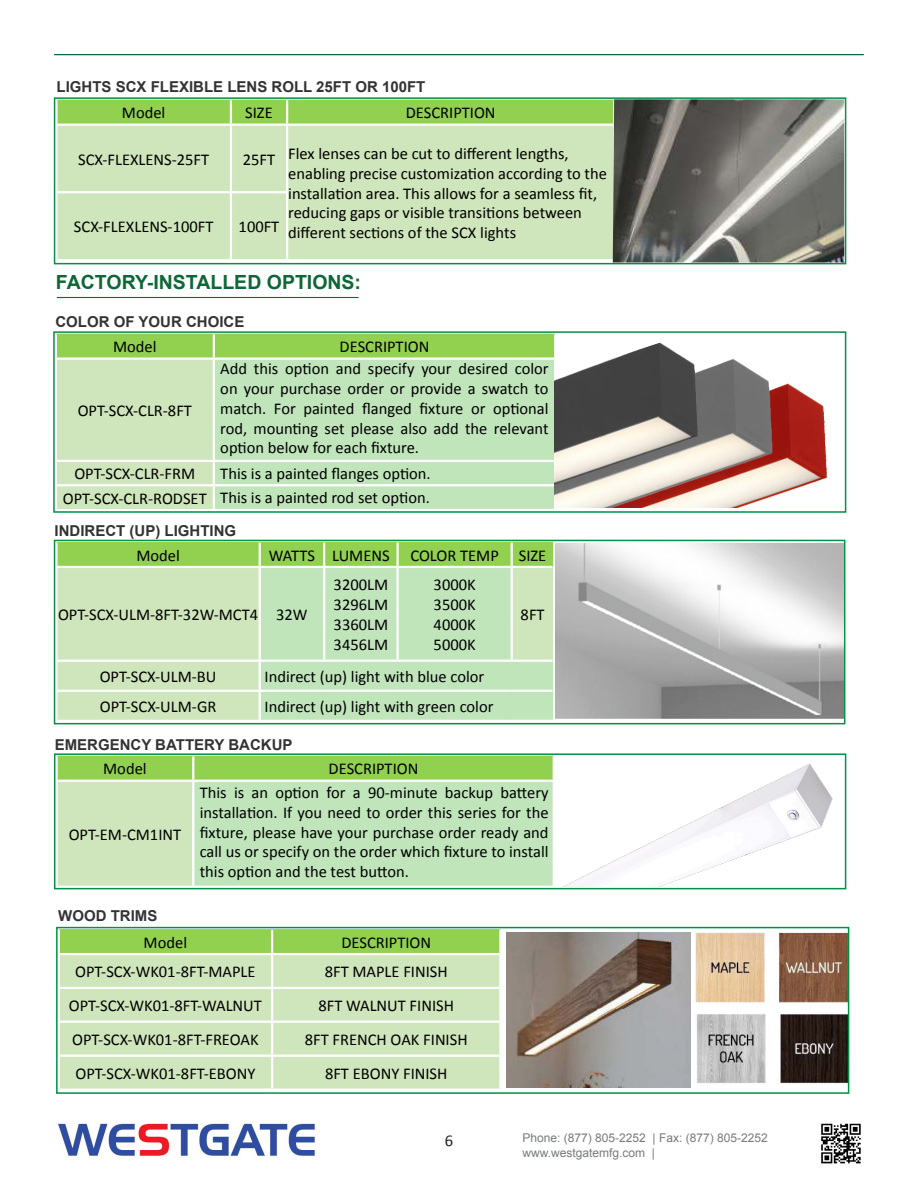
<style>
.page{position:relative;width:918px;height:1188px;background:#fff}
.page>*{position:absolute;margin:0;border:0;box-sizing:border-box;transform-origin:0 0}
.t1{font:700 19.5px "Arial";color:#0d6736}
.t2{font:16.5px/19.8px "Calibri";color:#000;text-align:justify}
.t3{font:16.5px "Calibri";color:#231f20}
.t4{font:700 15px "Arial";color:#333}
.t5{font:12px "Arial";color:#787a7d}
</style>
<div class="page">
<img style="left:58px;top:1123px;width:257px;height:34px">
<img style="left:821px;top:1123px;width:40px;height:41px">
<hr style="left:54px;top:54px;width:810px;height:1px;background:#0d6736">
<svg style="left:57px;top:334px;width:497px;height:175px;background:#bade97"></svg>
<div style="left:215px;top:360px;width:339px;height:149px;background:#c0e5bb"></div>
<hr style="left:213px;top:334px;width:2px;height:23px;background:#fff">
<hr style="left:213px;top:360px;width:2px;height:100px;background:#fff">
<hr style="left:213px;top:462px;width:2px;height:22px;background:#fff">
<hr style="left:213px;top:486px;width:2px;height:23px;background:#fff">
<hr style="left:55px;top:357px;width:159px;height:3px;background:#fff">
<hr style="left:214px;top:357px;width:342px;height:3px;background:#fff">
<hr style="left:55px;top:460px;width:159px;height:2px;background:#fff">
<hr style="left:214px;top:460px;width:342px;height:2px;background:#fff">
<hr style="left:55px;top:484px;width:159px;height:2px;background:#fff">
<hr style="left:214px;top:484px;width:342px;height:2px;background:#fff">
<div style="left:53px;top:331px;width:793px;height:182px;border:2px solid #009046"></div>
<img style="left:555px;top:333px;width:286px;height:175px">
<hr style="left:57px;top:297px;width:302px;height:1px;background:#0d6736">
<div style="left:58px;top:543px;width:495px;height:24px;background:#92d050"></div>
<div style="left:58px;top:568px;width:201px;height:152px;background:#cfe5bb"></div>
<svg style="left:261px;top:567px;width:292px;height:153px;background:#c2e5bb"></svg>
<hr style="left:259px;top:543px;width:2px;height:23px;background:#fff">
<hr style="left:323px;top:543px;width:2px;height:23px;background:#fff">
<hr style="left:396px;top:543px;width:3px;height:23px;background:#fff">
<hr style="left:511px;top:543px;width:2px;height:23px;background:#fff">
<hr style="left:323px;top:568px;width:2px;height:92px;background:#fff">
<hr style="left:396px;top:568px;width:3px;height:92px;background:#fff">
<hr style="left:511px;top:568px;width:2px;height:92px;background:#fff">
<hr style="left:55px;top:566px;width:205px;height:2px;background:#fff">
<hr style="left:260px;top:566px;width:64px;height:2px;background:#fff">
<hr style="left:324px;top:566px;width:74px;height:2px;background:#fff">
<hr style="left:398px;top:566px;width:114px;height:2px;background:#fff">
<hr style="left:512px;top:566px;width:40px;height:2px;background:#fff">
<hr style="left:55px;top:660px;width:205px;height:2px;background:#fff">
<hr style="left:260px;top:660px;width:64px;height:2px;background:#fff">
<hr style="left:324px;top:660px;width:74px;height:2px;background:#fff">
<hr style="left:398px;top:660px;width:114px;height:2px;background:#fff">
<hr style="left:512px;top:660px;width:40px;height:2px;background:#fff">
<hr style="left:55px;top:690px;width:205px;height:2px;background:#fff">
<hr style="left:260px;top:690px;width:64px;height:2px;background:#fff">
<hr style="left:324px;top:690px;width:74px;height:2px;background:#fff">
<hr style="left:398px;top:690px;width:114px;height:2px;background:#fff">
<hr style="left:512px;top:690px;width:40px;height:2px;background:#fff">
<div style="left:54px;top:540px;width:791px;height:184px;border:2px solid #009046"></div>
<img style="left:555px;top:543px;width:289px;height:176px">
<div style="left:58px;top:756px;width:495px;height:24px;background:#92d050"></div>
<div style="left:57px;top:781px;width:136px;height:106px;background:#cfe5bb"></div>
<div style="left:193px;top:781px;width:361px;height:106px;background:#c0e5bb"></div>
<hr style="left:55px;top:782px;width:3px;height:104px;background:#fff">
<hr style="left:192px;top:756px;width:2px;height:24px;background:#fff">
<hr style="left:192px;top:782px;width:2px;height:104px;background:#fff">
<hr style="left:553px;top:782px;width:2px;height:104px;background:#fff">
<hr style="left:55px;top:780px;width:138px;height:2px;background:#fff">
<hr style="left:193px;top:780px;width:362px;height:2px;background:#fff">
<div style="left:54px;top:753px;width:792px;height:136px;border:2px solid #009046"></div>
<img style="left:555px;top:755px;width:290px;height:132px">
<div style="left:58px;top:100px;width:555px;height:24px;background:#92d050"></div>
<div style="left:58px;top:126px;width:555px;height:133px;background:#cfe5bb"></div>
<hr style="left:230px;top:126px;width:2px;height:65px;background:#fff">
<hr style="left:230px;top:193px;width:2px;height:66px;background:#fff">
<hr style="left:230px;top:100px;width:2px;height:24px;background:#fff">
<hr style="left:286px;top:100px;width:2px;height:24px;background:#fff">
<hr style="left:286px;top:126px;width:2px;height:65px;background:#fff">
<hr style="left:286px;top:193px;width:2px;height:66px;background:#fff">
<hr style="left:55px;top:191px;width:176px;height:2px;background:#fff">
<hr style="left:231px;top:191px;width:57px;height:2px;background:#fff">
<div style="left:54px;top:97px;width:792px;height:167px;border:2px solid #009046"></div>
<img style="left:613px;top:99px;width:231px;height:163px">
<img style="left:695px;top:932px;width:155px;height:72px">
<img style="left:690px;top:1013px;width:160px;height:71px">
<div style="left:60px;top:930px;width:439px;height:23px;background:#92d050"></div>
<div style="left:60px;top:955px;width:439px;height:134px;background:#cfe5bb"></div>
<hr style="left:271px;top:930px;width:2px;height:23px;background:#fff">
<hr style="left:271px;top:955px;width:2px;height:32px;background:#fff">
<hr style="left:271px;top:989px;width:2px;height:32px;background:#fff">
<hr style="left:271px;top:1023px;width:2px;height:32px;background:#fff">
<hr style="left:271px;top:1057px;width:2px;height:32px;background:#fff">
<hr style="left:58px;top:987px;width:214px;height:2px;background:#fff">
<hr style="left:272px;top:987px;width:227px;height:2px;background:#fff">
<hr style="left:58px;top:1021px;width:214px;height:2px;background:#fff">
<hr style="left:272px;top:1021px;width:227px;height:2px;background:#fff">
<hr style="left:58px;top:1055px;width:214px;height:2px;background:#fff">
<hr style="left:272px;top:1055px;width:227px;height:2px;background:#fff">
<div style="left:56px;top:927px;width:793px;height:167px;border:2px solid #009046"></div>
<img style="left:506px;top:932px;width:184px;height:156px">
<p class="t4" style="left:57px;top:77px;width:370px">LIGHTS SCX FLEXIBLE LENS ROLL 25FT OR 100FT</p>
<p class="t2" style="left:122px;top:102px;width:45px">Model</p>
<p class="t2" style="left:245px;top:102px;width:29px">SIZE</p>
<p class="t2" style="left:406px;top:102px;width:91px">DESCRIPTION</p>
<p class="t2" style="left:78px;top:148px;width:133px">SCX-FLEXLENS-25FT</p>
<p class="t2" style="left:243px;top:148px;width:34px">25FT</p>
<p class="t2" style="left:288px;top:143px;width:320px;text-align:left">Flex lenses can be cut to different lengths, enabling precise customization according to the installation area. This allows for a seamless fit, reducing gaps or visible transitions between different sections of the SCX lights</p>
<p class="t2" style="left:74px;top:216px;width:141px">SCX-FLEXLENS-100FT</p>
<p class="t2" style="left:239px;top:216px;width:42px">100FT</p>
<p class="t1" style="left:56px;top:269px;width:307px">FACTORY-INSTALLED OPTIONS:</p>
<p class="t4" style="left:55px;top:312px;width:190px">COLOR OF YOUR CHOICE</p>
<p class="t2" style="left:220px;top:358px;width:330px">Add this option and specify your desired color on your purchase order or provide a swatch to match. For painted flanged fixture or optional rod, mounting set please also add the relevant option below for each fixture.</p>
<p class="t2" style="left:220px;top:463px;width:212px">This is a painted flanges option.</p>
<p class="t2" style="left:220px;top:487px;width:211px">This is a painted rod set option.</p>
<p class="t2" style="left:113px;top:336px;width:45px">Model</p>
<p class="t2" style="left:340px;top:336px;width:91px">DESCRIPTION</p>
<p class="t2" style="left:78px;top:400px;width:116px">OPT-SCX-CLR-8FT</p>
<p class="t2" style="left:74px;top:463px;width:122px">OPT-SCX-CLR-FRM</p>
<p class="t2" style="left:63px;top:488px;width:145px">OPT-SCX-CLR-RODSET</p>
<p class="t4" style="left:55px;top:521px;width:183px">INDIRECT (UP) LIGHTING</p>
<p class="t2" style="left:136px;top:544px;width:45px">Model</p>
<p class="t2" style="left:269px;top:544px;width:47px">WATTS</p>
<p class="t2" style="left:332px;top:544px;width:59px">LUMENS</p>
<p class="t2" style="left:410px;top:544px;width:90px">COLOR TEMP</p>
<p class="t2" style="left:519px;top:544px;width:29px">SIZE</p>
<p class="t2" style="left:58px;top:604px;width:202px">OPT-SCX-ULM-8FT-32W-MCT4</p>
<p class="t2" style="left:276px;top:604px;width:33px">32W</p>
<p class="t2" style="left:334px;top:574px;width:56px">3200LM</p>
<p class="t2" style="left:334px;top:594px;width:56px">3296LM</p>
<p class="t2" style="left:334px;top:614px;width:56px">3360LM</p>
<p class="t2" style="left:334px;top:634px;width:56px">3456LM</p>
<p class="t2" style="left:434px;top:574px;width:44px">3000K</p>
<p class="t2" style="left:434px;top:594px;width:44px">3500K</p>
<p class="t2" style="left:434px;top:614px;width:44px">4000K</p>
<p class="t2" style="left:434px;top:634px;width:44px">5000K</p>
<p class="t2" style="left:100px;top:666px;width:118px">OPT-SCX-ULM-BU</p>
<p class="t2" style="left:265px;top:666px;width:221px">Indirect (up) light with blue color</p>
<p class="t2" style="left:100px;top:696px;width:118px">OPT-SCX-ULM-GR</p>
<p class="t2" style="left:265px;top:696px;width:230px">Indirect (up) light with green color</p>
<p class="t2" style="left:521px;top:604px;width:25px">8FT</p>
<p class="t4" style="left:55px;top:735px;width:239px">EMERGENCY BATTERY BACKUP</p>
<p class="t2" style="left:200px;top:782px;width:350px">This is an option for a 90-minute backup battery installation. If you need to order this series for the fixture, please have your purchase order ready and call us or specify on the order which fixture to install this option and the test button.</p>
<p class="t2" style="left:103px;top:758px;width:45px">Model</p>
<p class="t2" style="left:329px;top:758px;width:91px">DESCRIPTION</p>
<p class="t2" style="left:69px;top:824px;width:114px">OPT-EM-CM1INT</p>
<p class="t4" style="left:58px;top:906px;width:101px">WOOD TRIMS</p>
<p class="t2" style="left:144px;top:932px;width:45px">Model</p>
<p class="t2" style="left:341px;top:932px;width:91px">DESCRIPTION</p>
<p class="t2" style="left:75px;top:961px;width:182px">OPT-SCX-WK01-8FT-MAPLE</p>
<p class="t2" style="left:325px;top:961px;width:125px">8FT MAPLE FINISH</p>
<p class="t2" style="left:69px;top:995px;width:194px">OPT-SCX-WK01-8FT-WALNUT</p>
<p class="t2" style="left:319px;top:995px;width:137px">8FT WALNUT FINISH</p>
<p class="t2" style="left:72px;top:1029px;width:188px">OPT-SCX-WK01-8FT-FREOAK</p>
<p class="t2" style="left:305px;top:1029px;width:164px">8FT FRENCH OAK FINISH</p>
<p class="t2" style="left:75px;top:1063px;width:181px">OPT-SCX-WK01-8FT-EBONY</p>
<p class="t2" style="left:325px;top:1063px;width:124px">8FT EBONY FINISH</p>
<p class="t3" style="left:445px;top:1131px;width:10px">6</p>
<p class="t5" style="left:522px;top:1130px;width:247px">Phone: (877) 805-2252 | Fax: (877) 805-2252</p>
<p class="t5" style="left:522px;top:1145px;width:134px">www.westgatemfg.com |</p>
</div>
